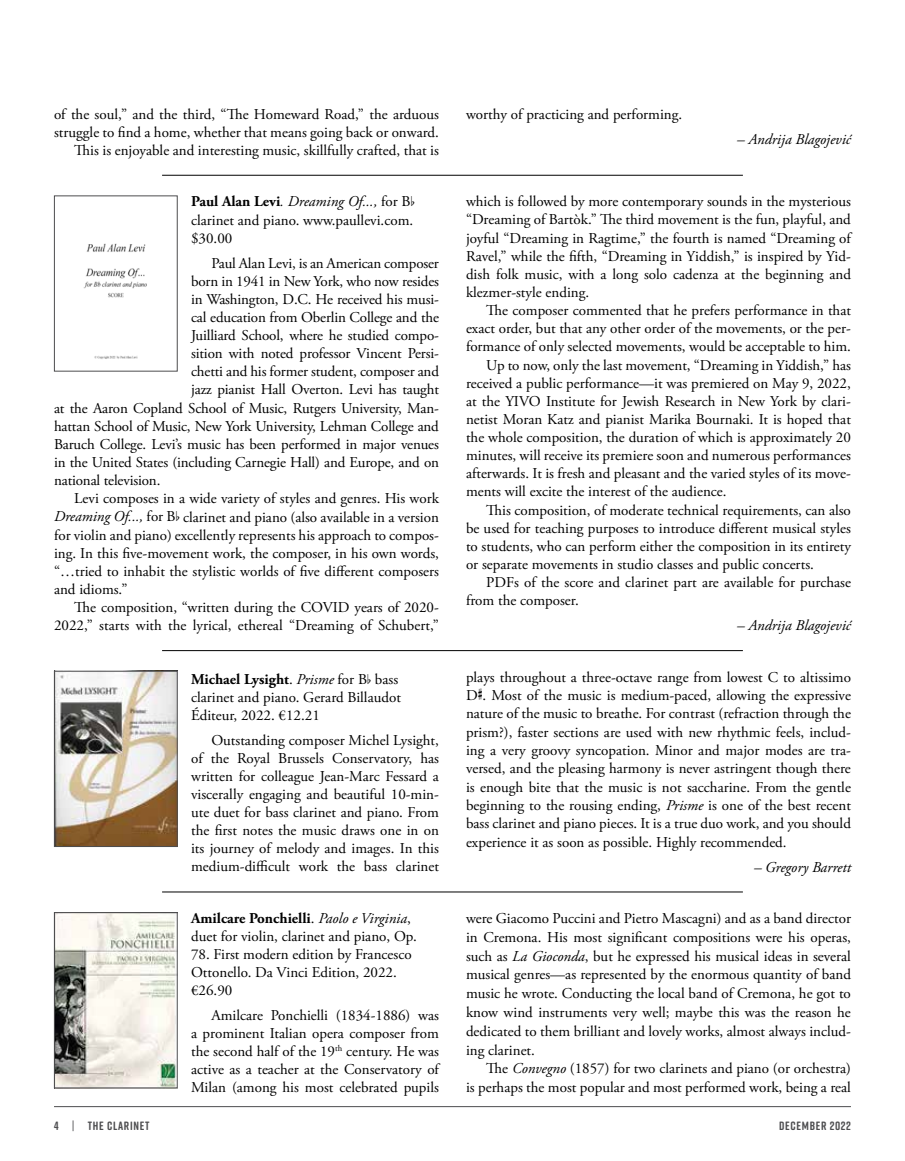
<style>
.page{position:relative;width:905px;height:1161px;background:#fff}
.page>*{position:absolute;margin:0;border:0;box-sizing:border-box;transform-origin:0 0}
.t1{font:15px/18px "Adobe Garamond Pro";color:#000;text-align:justify}
.t2{font:italic 15px "Adobe Garamond Pro";color:#000}
.t3{font:700 12px "Rift Soft";letter-spacing:.06em;color:#4d4d4f}
.s1{font-weight:700}
.s2{font-style:italic}
.s3{font-family:"Note Hedz";font-size:18px}
.s4{font-family:"Note Hedz";font-size:19.5px}
.s5{font-weight:500}
</style>
<div class="page">
<hr style="left:54px;top:1106px;width:796px;height:1px;background:#4d4d4f">
<img style="left:83px;top:243px;width:64px;height:116px">
<div style="left:54px;top:195px;width:124px;height:177px;border:1px solid #4d4d4f"></div>
<img style="left:56px;top:673px;width:120px;height:172px">
<div style="left:54px;top:671px;width:124px;height:176px;border:1px solid #4d4d4f"></div>
<img style="left:56px;top:914px;width:120px;height:172px">
<div style="left:54px;top:912px;width:124px;height:176px;border:1px solid #4d4d4f"></div>
<hr style="left:162px;top:175px;width:580px;height:1px;background:#000">
<hr style="left:162px;top:650px;width:580px;height:1px;background:#000">
<hr style="left:162px;top:892px;width:580px;height:1px;background:#000">
<p class="t1" style="left:54px;top:106px;width:386px;text-align:right">of the soul,” and the third, “The Homeward Road,” the arduous struggle to find a home, whether that means going back or onward.<br>This is enjoyable and interesting music, skillfully crafted, that is</p>
<p class="t1" style="left:466px;top:106px;width:218px">worthy of practicing and performing.</p>
<p class="t2" style="left:737px;top:130px;width:115px">– Andrija Blagojević</p>
<p class="t1" style="left:191px;top:193px;width:225px"><span class="s1">Paul Alan Levi</span><span class="s2">. Dreaming Of...,</span> for B<span class="s3">í </span>clarinet and piano. www.paullevi.com. $30.00</p>
<p class="t1" style="left:211px;top:254px;width:229px">Paul Alan Levi, is an American composer</p>
<p class="t1" style="left:191px;top:272px;width:249px">born in 1941 in New York, who now resides</p>
<p class="t1" style="left:191px;top:291px;width:249px">in Washington, D.C. He received his musi-</p>
<p class="t1" style="left:191px;top:309px;width:249px">cal education from Oberlin College and the</p>
<p class="t1" style="left:191px;top:327px;width:249px">Juilliard School, where he studied compo-</p>
<p class="t1" style="left:191px;top:345px;width:249px">sition with noted professor Vincent Persi-</p>
<p class="t1" style="left:191px;top:363px;width:249px">chetti and his former student, composer and</p>
<p class="t1" style="left:191px;top:381px;width:249px">jazz pianist Hall Overton. Levi has taught</p>
<p class="t1" style="left:54px;top:399px;width:386px">at the Aaron Copland School of Music, Rutgers University, Man-</p>
<p class="t1" style="left:54px;top:418px;width:386px">hattan School of Music, New York University, Lehman College and</p>
<p class="t1" style="left:54px;top:436px;width:386px">Baruch College. Levi’s music has been performed in major venues</p>
<p class="t1" style="left:54px;top:454px;width:386px">in the United States (including Carnegie Hall) and Europe, and on</p>
<p class="t1" style="left:54px;top:472px;width:108px">national television.</p>
<p class="t1" style="left:74px;top:490px;width:366px">Levi composes in a wide variety of styles and genres. His work</p>
<p class="t1" style="left:54px;top:508px;width:386px"><span class="s2">Dreaming Of...,</span> for B<span class="s3">í</span> clarinet and piano (also available in a version</p>
<p class="t1" style="left:54px;top:526px;width:386px">for violin and piano) excellently represents his approach to compos-</p>
<p class="t1" style="left:54px;top:545px;width:386px">ing. In this five-movement work, the composer, in his own words,</p>
<p class="t1" style="left:54px;top:563px;width:386px">“…tried to inhabit the stylistic worlds of five different composers</p>
<p class="t1" style="left:54px;top:581px;width:75px">and idioms.”</p>
<p class="t1" style="left:74px;top:599px;width:366px">The composition, “written during the COVID years of 2020-</p>
<p class="t1" style="left:54px;top:617px;width:386px">2022,” starts with the lyrical, ethereal “Dreaming of Schubert,”</p>
<p class="t1" style="left:191px;top:671px;width:211px;text-align:left"><span class="s1">Michael Lysight</span>. <span class="s2">Prisme</span> for B<span class="s3">í</span> bass clarinet and piano. Gerard Billaudot<br>Éditeur, 2022. €12.21</p>
<p class="t1" style="left:191px;top:732px;width:249px;text-indent:20px">Outstanding composer Michel Lysight, of the Royal Brussels Conservatory, has written for colleague Jean-Marc Fessard a viscerally engaging and beautiful 10-min&shy;ute duet for bass clarinet and piano. From the first notes the music draws one in on its journey of melody and images. In this medium-difficult work the bass clarinet</p>
<p class="t1" style="left:191px;top:910px;width:227px"><span class="s1">Amilcare Ponchielli</span>. <span class="s2">Paolo e Virginia</span>, duet for violin, clarinet and piano, Op.</p>
<p class="t1" style="left:191px;top:946px;width:222px;text-align:left">78. First modern edition by Francesco<br>Ottonello. Da Vinci Edition, 2022. €26.90</p>
<p class="t1" style="left:191px;top:1007px;width:249px;text-indent:20px">Amilcare Ponchielli (1834-1886) was a prominent Italian opera composer from the second half of the 19<sup>th</sup> century. He was active as a teacher at the Conservatory of Milan (among his most celebrated pupils</p>
<p class="t1" style="left:466px;top:193px;width:386px">which is followed by more contemporary sounds in the mysterious “Dreaming of Bartòk.” The third movement is the fun, playful, and joyful “Dreaming in Ragtime,” the fourth is named “Dreaming of Ravel,” while the fifth, “Dreaming in Yiddish,” is inspired by Yid&shy;dish folk music, with a long solo cadenza at the beginning and klezmer-style ending.</p>
<p class="t1" style="left:486px;top:302px;width:366px">The composer commented that he prefers performance in that</p>
<p class="t1" style="left:466px;top:320px;width:386px">exact order, but that any other order of the movements, or the per-</p>
<p class="t1" style="left:466px;top:338px;width:386px">formance of only selected movements, would be acceptable to him.</p>
<p class="t1" style="left:486px;top:356px;width:366px">Up to now, only the last movement, “Dreaming in Yiddish,” has</p>
<p class="t1" style="left:466px;top:374px;width:386px">received a public performance—it was premiered on May 9, 2022,</p>
<p class="t1" style="left:466px;top:393px;width:386px">at the YIVO Institute for Jewish Research in New York by clari-</p>
<p class="t1" style="left:466px;top:411px;width:386px">netist Moran Katz and pianist Marika Bournaki. It is hoped that</p>
<p class="t1" style="left:466px;top:429px;width:386px">the whole composition, the duration of which is approximately 20</p>
<p class="t1" style="left:466px;top:447px;width:386px">minutes, will receive its premiere soon and numerous performances</p>
<p class="t1" style="left:466px;top:465px;width:386px">afterwards. It is fresh and pleasant and the varied styles of its move-</p>
<p class="t1" style="left:466px;top:483px;width:262px">ments will excite the interest of the audience.</p>
<p class="t1" style="left:486px;top:501px;width:366px">This composition, of moderate technical requirements, can also</p>
<p class="t1" style="left:466px;top:520px;width:386px">be used for teaching purposes to introduce different musical styles</p>
<p class="t1" style="left:466px;top:538px;width:386px">to students, who can perform either the composition in its entirety</p>
<p class="t1" style="left:466px;top:556px;width:349px">or separate movements in studio classes and public concerts.</p>
<p class="t1" style="left:486px;top:574px;width:366px">PDFs of the score and clarinet part are available for purchase</p>
<p class="t1" style="left:466px;top:592px;width:114px">from the composer.</p>
<p class="t2" style="left:737px;top:616px;width:115px">– Andrija Blagojević</p>
<p class="t1" style="left:466px;top:668px;width:386px">plays throughout a three-octave range from lowest C to altissimo D<span class="s4">ì</span>. Most of the music is medium-paced, allowing the expressive nature of the music to breathe. For contrast (refraction through the prism?), faster sections are used with new rhythmic feels, includ&shy;ing a very groovy syncopation. Minor and major modes are tra&shy;versed, and the pleasing harmony is never astringent though there is enough bite that the music is not saccharine. From the gentle beginning to the rousing ending, <span class="s2">Prisme</span> is one of the best recent bass clarinet and piano pieces. It is a true duo work, and you should experience it as soon as possible. Highly recommended.</p>
<p class="t2" style="left:754px;top:858px;width:98px">– Gregory Barrett</p>
<p class="t1" style="left:466px;top:910px;width:386px;line-height:18.8px">were Giacomo Puccini and Pietro Mascagni) and as a band director in Cremona. His most significant compositions were his operas, such as <span class="s2">La Gioconda</span>, but he expressed his musical ideas in several musical genres—as represented by the enormous quantity of band music he wrote. Conducting the local band of Cremona, he got to know wind instruments very well; maybe this was the reason he dedicated to them brilliant and lovely works, almost always includ&shy;ing clarinet.</p>
<p class="t1" style="left:466px;top:1060px;width:386px;line-height:18.8px;text-align:right">The <span class="s2">Convegno</span> (1857) for two clarinets and piano (or orchestra)<br>is perhaps the most popular and most performed work, being a real</p>
<p class="t3" style="left:54px;top:1117px;width:97px">4 <span class="s5">|</span> THE CLARINET</p>
<p class="t3" style="left:779px;top:1117px;width:73px">DECEMBER 2022</p>
</div>
